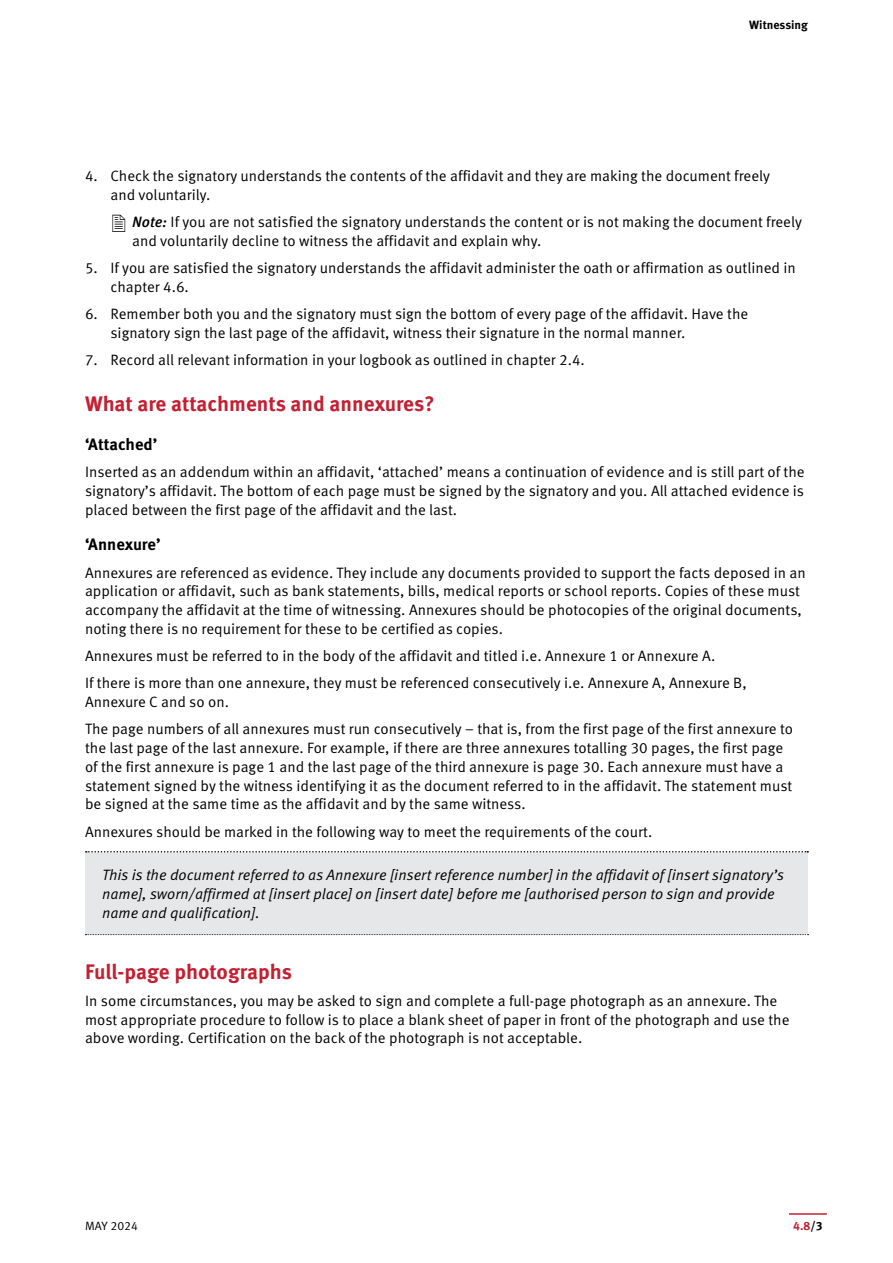
<style>
.page{position:relative;width:893px;height:1263px;background:#fff}
.page>*{position:absolute;margin:0;border:0;box-sizing:border-box;transform-origin:0 0}
.t1{font:700 21px "Meta Pro";color:#c32032}
.t2{font:700 16.5px "Meta Pro";color:#000}
.t3{font:15px/18.8px "Meta Pro Norm";color:#000}
.t4{font:15px/18.8px "Meta Pro Norm Ita";color:#000}
.t5{font:700 12px "Meta Pro";letter-spacing:-.005em;color:#000}
.t6{font:12px "Meta Pro Norm";color:#000}
.t7{font:700 12px "Meta Pro";color:#c32032}
.s1{font-family:"Meta Pro";font-weight:500;font-style:italic}
.s2{color:#000}
</style>
<div class="page">
<hr style="left:789px;top:1213px;width:38px;height:2px;background:#c32032">
<div style="left:85px;top:852px;width:723px;height:83px;background:#e6e7e8"></div>
<svg style="left:86px;top:851px;width:722px;height:1px"></svg>
<svg style="left:85px;top:934px;width:723px;height:1px"></svg>
<p class="t5" style="left:749px;top:16px;width:60px">Witnessing</p>
<p class="t3" style="left:111px;top:166px;width:661px;text-indent:-26px">4. Check the signatory understands the contents of the affidavit and they are making the document freely and voluntarily.</p>
<p class="t3" style="left:132px;top:212px;width:671px"><span class="s1">Note:</span> If you are not satisfied the signatory understands the content or is not making the document freely and voluntarily decline to witness the affidavit and explain why.</p>
<p class="t3" style="left:111px;top:258px;width:687px;text-indent:-26px">5. If you are satisfied the signatory understands the affidavit administer the oath or affirmation as outlined in chapter 4.6.</p>
<p class="t3" style="left:111px;top:304px;width:639px;text-indent:-26px">6. Remember both you and the signatory must sign the bottom of every page of the affidavit. Have the signatory sign the last page of the affidavit, witness their signature in the normal manner.</p>
<p class="t3" style="left:85px;top:350px;width:501px">7. Record all relevant information in your logbook as outlined in chapter 2.4.</p>
<h3 class="t1" style="left:85px;top:387px;width:351px">What are attachments and annexures?</h3>
<h4 class="t2" style="left:85px;top:432px;width:74px">‘Attached’</h4>
<p class="t3" style="left:85px;top:462px;width:721px;text-align:justify">Inserted as an addendum within an affidavit, ‘attached’ means a continuation of evidence and is still part of the signatory’s affidavit. The bottom of each page must be signed by the signatory and you. All attached evidence is placed between the first page of the affidavit and the last.</p>
<h4 class="t2" style="left:85px;top:532px;width:77px">‘Annexure’</h4>
<p class="t3" style="left:85px;top:562px;width:722px">Annexures are referenced as evidence. They include any documents provided to support the facts deposed in an application or affidavit, such as bank statements, bills, medical reports or school reports. Copies of these must accompany the affidavit at the time of witnessing. Annexures should be photocopies of the original documents, noting there is no requirement for these to be certified as copies.</p>
<p class="t3" style="left:85px;top:645px;width:632px">Annexures must be referred to in the body of the affidavit and titled i.e. Annexure 1 or Annexure A.</p>
<p class="t3" style="left:85px;top:673px;width:663px">If there is more than one annexure, they must be referenced consecutively i.e. Annexure A, Annexure B,<br>Annexure C and so on.</p>
<p class="t3" style="left:85px;top:719px;width:709px">The page numbers of all annexures must run consecutively – that is, from the first page of the first annexure to the last page of the last annexure. For example, if there are three annexures totalling 30 pages, the first page of the first annexure is page 1 and the last page of the third annexure is page 30. Each annexure must have a statement signed by the witness identifying it as the document referred to in the affidavit. The statement must be signed at the same time as the affidavit and by the same witness.</p>
<p class="t3" style="left:85px;top:821px;width:569px">Annexures should be marked in the following way to meet the requirements of the court.</p>
<p class="t4" style="left:102px;top:864px;width:684px">This is the document referred to as Annexure [insert reference number] in the affidavit of [insert signatory’s name], sworn/affirmed at [insert place] on [insert date] before me [authorised person to sign and provide name and qualification].</p>
<h3 class="t1" style="left:85px;top:955px;width:208px">Full-page photographs</h3>
<p class="t3" style="left:85px;top:990px;width:706px">In some circumstances, you may be asked to sign and complete a full‑page photograph as an annexure. The most appropriate procedure to follow is to place a blank sheet of paper in front of the photograph and use the above wording. Certification on the back of the photograph is not acceptable.</p>
<p class="t6" style="left:85px;top:1216px;width:54px">MAY 2024</p>
<p class="t7" style="left:793px;top:1216px;width:31px">4.8<span class="s2">/3</span></p>
</div>
